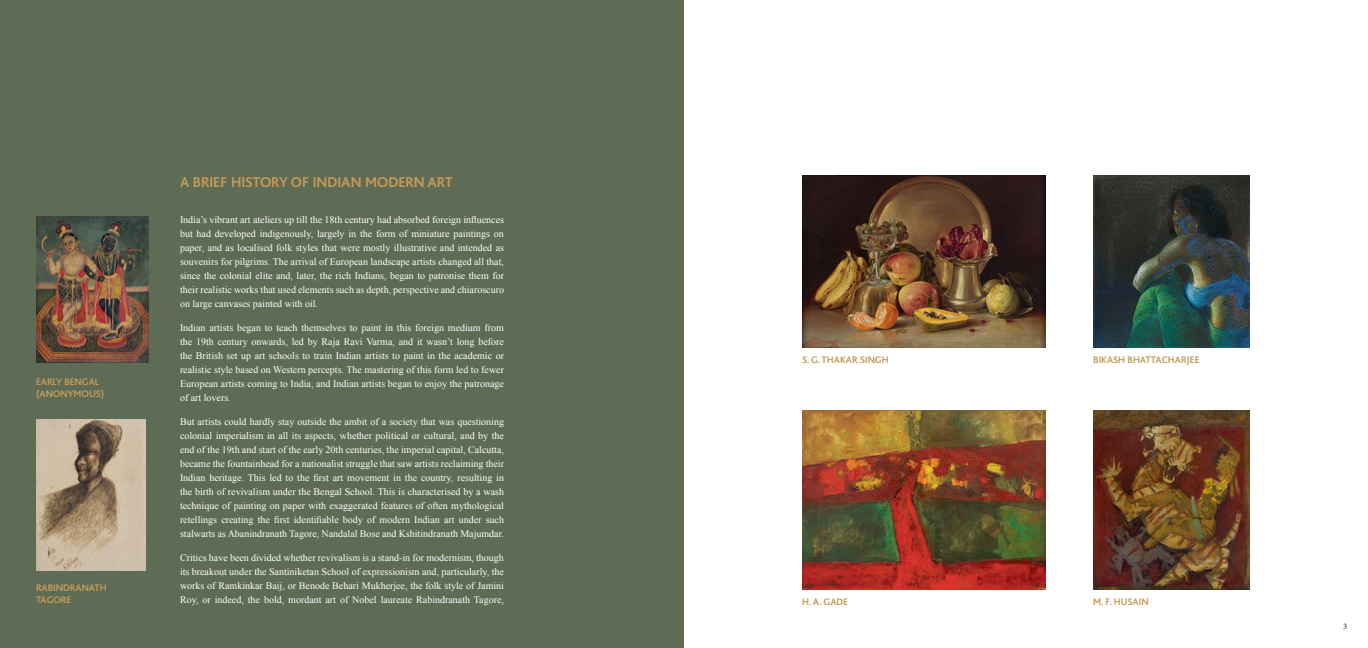
<style>
.page{position:relative;width:1368px;height:648px;background:#fff}
.page>*{position:absolute;margin:0;border:0;box-sizing:border-box;transform-origin:0 0}
.t1{font:700 15px "Bliss";color:#c59a59}
.t2{font:10px/14px "Times New Roman";color:#fff;text-align:justify}
.t3{font:700 10px/12px "Bliss";color:#c59a59}
.t4{font:8.5px "Minion Pro";color:#231f20}
</style>
<div class="page">
<div style="left:0;top:0;width:684px;height:648px;background:#5e6c55"></div>
<img style="left:802px;top:411px;width:243px;height:179px">
<img style="left:36px;top:420px;width:110px;height:151px">
<img style="left:36px;top:216px;width:112px;height:147px">
<img style="left:802px;top:175px;width:243px;height:173px">
<img style="left:1093px;top:175px;width:157px;height:173px">
<img style="left:1093px;top:411px;width:157px;height:179px">
<p class="t3" style="left:36px;top:376px;width:63px">EARLYBENGAL (ANONYMO</p>
<p class="t3" style="left:89px;top:388px;width:17px">US)</p>
<p class="t3" style="left:36px;top:582px;width:25px">RABINDRANATH<br>TAGORE</p>
<h1 class="t1" style="left:180px;top:175px;width:274px">A BRIEF HISTORY OF INDIAN MODERN ART</h1>
<p class="t2" style="left:180px;top:213px;width:326px">India’s vibrant art ateliers up till the 18th century had absorbed foreign influences but had developed indigenously, largely in the form of miniature paintings on paper, and as localised folk styles that were mostly illustrative and intended as souvenirs for pilgrims. The arrival of European landscape artists changed all that, since the colonial elite and, later, the rich Indians, began to patronise them for their realistic works that used elements such as depth, perspective and chiaroscuro on large canvases painted with oil.</p>
<p class="t2" style="left:180px;top:321px;width:326px">Indian artists began to teach themselves to paint in this foreign medium from the 19th century onwards, led by Raja Ravi Varma, and it wasn’t long before the British set up art schools to train Indian artists to paint in the academic or realistic style based on Western percepts. The mastering of this form led to fewer European artists coming to India, and Indian artists began to enjoy the patronage of art lovers.</p>
<p class="t2" style="left:180px;top:415px;width:326px">But artists could hardly stay outside the ambit of a society that was questioning colonial imperialism in all its aspects, whether political or cultural, and by the end of the 19th and start of the early 20th centuries, the imperial capital, Calcutta, became the fountainhead for a nationalist struggle that saw artists reclaiming their Indian heritage. This led to the first art movement in the country, resulting in the birth of revivalism under the Bengal School. This is characterised by a wash technique of painting on paper with exaggerated features of often mythological retellings creating the first identifiable body of modern Indian art under such stalwarts as Abanindranath Tagore, Nandalal Bose and Kshitindranath Majumdar.</p>
<p class="t2" style="left:180px;top:551px;width:326px">Critics have been divided whether revivalism is a stand-in for modernism, though its breakout under the Santiniketan School of expressionism and, particularly, the works of Ramkinkar Baij, or Benode Behari Mukherjee, the folk style of Jamini Roy, or indeed, the bold, mordant art of Nobel laureate Rabindranath Tagore,</p>
<p class="t3" style="left:802px;top:353px;width:86px">S. G. THAKAR SINGH</p>
<p class="t3" style="left:1093px;top:353px;width:21px">BI KASH</p>
<p class="t3" style="left:1128px;top:353px;width:7px">BHATTA</p>
<p class="t3" style="left:1162px;top:353px;width:14px">CHAR</p>
<p class="t3" style="left:1187px;top:353px;width:9px">JEE</p>
<p class="t3" style="left:802px;top:596px;width:47px">H. A. GADE</p>
<p class="t3" style="left:1093px;top:596px;width:41px">M. F. HUSAIN</p>
<p class="t4" style="left:1343px;top:621px;width:6px">3</p>
</div>
